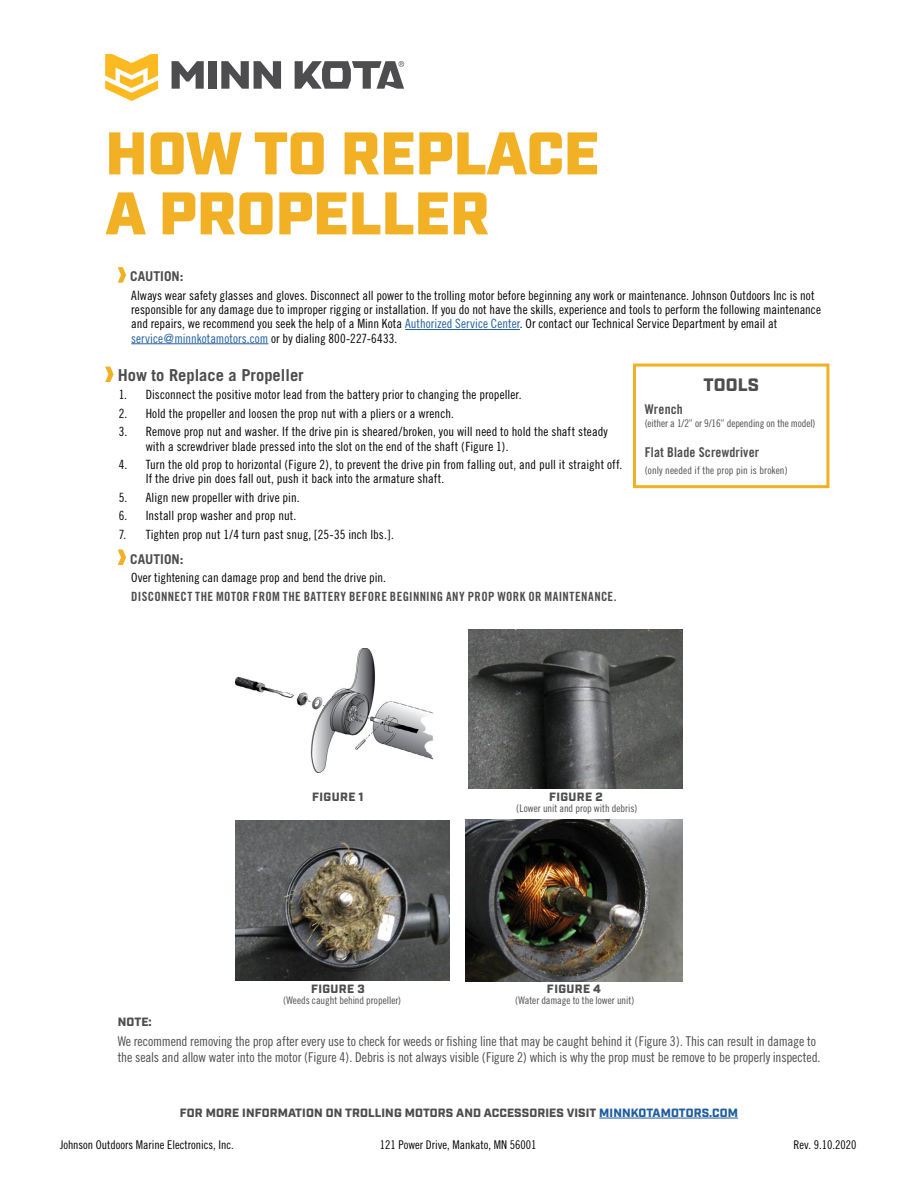
<style>
.page{position:relative;width:918px;height:1188px;background:#fff}
.page>*{position:absolute;margin:0;border:0;box-sizing:border-box;transform-origin:0 0}
.t1{font:900 60px/60px "Industry";color:#f2b125}
.t2{font:900 18px "Industry";letter-spacing:.005em;color:#4d4d4f}
.t3{font:700 16.5px "Trade Gothic";color:#4d4d4f}
.t4{font:13.5px/16.2px "Trade Gothic Cond Eighteen";letter-spacing:-.01em;color:#4d4d4f}
.t5{font:13.5px "Trade Gothic Bold Cond Twenty";letter-spacing:.01em;color:#4d4d4f}
.t6{font:700 13.5px "Trade Gothic";color:#4d4d4f}
.t7{font:12.75px/14.2px "Trade Gothic Cond Eighteen";letter-spacing:.005em;color:#000}
.t8{font:12.75px "Trade Gothic Bold Cond Twenty";letter-spacing:.03em;color:#4d4d4f}
.t9{font:900 12px "Industry";letter-spacing:.01em;color:#4d4d4f}
.t10{font:12px "Trade Gothic Cond Eighteen";color:#000}
.t11{font:10.5px "Trade Gothic Cond Eighteen";color:#4d4d4f}
.s1{color:#215e9e}
</style>
<div class="page">
<svg style="left:105px;top:54px;width:53px;height:47px"></svg>
<div style="left:208px;top:61px;width:9px;height:28px;background:#4d4d4f"></div>
<svg style="left:221px;top:61px;width:60px;height:28px"></svg>
<svg style="left:172px;top:61px;width:32px;height:28px"></svg>
<svg style="left:295px;top:61px;width:109px;height:28px"></svg>
<hr style="left:405px;top:329px;width:115px;height:1px;background:#215e9e">
<hr style="left:131px;top:343px;width:137px;height:1px;background:#215e9e">
<svg style="left:118px;top:267px;width:8px;height:16px"></svg>
<svg style="left:105px;top:367px;width:9px;height:15px"></svg>
<svg style="left:118px;top:550px;width:8px;height:15px"></svg>
<div style="left:633px;top:364px;width:196px;height:124px;border:3px solid #f2b125"></div>
<img style="left:235px;top:648px;width:199px;height:124px">
<img style="left:469px;top:629px;width:214px;height:160px">
<img style="left:465px;top:819px;width:218px;height:163px">
<img style="left:235px;top:820px;width:214px;height:160px">
<hr style="left:599px;top:1118px;width:139px;height:1px;background:#215e9e">
<h1 class="t1" style="left:105px;top:127px;width:495px">HOW TO REPLACE<br>A PROPELLER</h1>
<p class="t6" style="left:130px;top:268px;width:55px">CAUTION:</p>
<p class="t7" style="left:131px;top:288px;width:691px">Always wear safety glasses and gloves. Disconnect all power to the trolling motor before beginning any work or maintenance. Johnson Outdoors Inc is not responsible for any damage due to improper rigging or installation. If you do not have the skills, experience and tools to perform the following maintenance and repairs, we recommend you seek the help of a Minn Kota <span class="s1">Authorized Service Center</span>. Or contact our Technical Service Department by email at <span class="s1">service@minnkotamotors.com</span> or by dialing 800-227-6433.</p>
<p class="t3" style="left:118px;top:365px;width:188px">How to Replace a Propeller</p>
<p class="t7" style="left:119px;top:387px;width:404px">1. Disconnect the positive motor lead from the battery prior to changing the propeller.</p>
<p class="t7" style="left:119px;top:406px;width:337px">2. Hold the propeller and loosen the prop nut with a pliers or a wrench.</p>
<p class="t7" style="left:146px;top:424px;width:464px;text-indent:-27px">3. Remove prop nut and washer. If the drive pin is sheared/broken, you will need to hold the shaft steady with a screwdriver blade pressed into the slot on the end of the shaft (Figure 1).</p>
<p class="t7" style="left:146px;top:457px;width:478px;text-indent:-27px">4. Turn the old prop to horizontal (Figure 2), to prevent the drive pin from falling out, and pull it straight off.<br>If the drive pin does fall out, push it back into the armature shaft.</p>
<p class="t7" style="left:119px;top:490px;width:182px">5. Align new propeller with drive pin.</p>
<p class="t7" style="left:119px;top:509px;width:179px">6. Install prop washer and prop nut.</p>
<p class="t7" style="left:119px;top:527px;width:277px">7. Tighten prop nut 1/4 turn past snug, [25-35 inch lbs.].</p>
<h2 class="t2" style="left:703px;top:374px;width:57px">TOOLS</h2>
<p class="t5" style="left:645px;top:401px;width:40px">Wrench</p>
<p class="t11" style="left:645px;top:417px;width:172px">(either a 1/2” or 9/16” depending on the model)</p>
<p class="t5" style="left:645px;top:444px;width:116px">Flat Blade Screwdriver</p>
<p class="t11" style="left:645px;top:464px;width:144px">(only needed if the prop pin is broken)</p>
<p class="t6" style="left:130px;top:550px;width:55px">CAUTION:</p>
<p class="t7" style="left:131px;top:570px;width:256px">Over tightening can damage prop and bend the drive pin.</p>
<p class="t8" style="left:131px;top:588px;width:487px">DISCONNECT THE MOTOR FROM THE BATTERY BEFORE BEGINNING ANY PROP WORK OR MAINTENANCE.</p>
<p class="t9" style="left:312px;top:790px;width:53px">FIGURE 1</p>
<p class="t9" style="left:549px;top:790px;width:55px">FIGURE 2</p>
<p class="t11" style="left:516px;top:803px;width:123px">(Lower unit and prop with debris)</p>
<p class="t9" style="left:311px;top:982px;width:55px">FIGURE 3</p>
<p class="t9" style="left:547px;top:982px;width:56px">FIGURE 4</p>
<p class="t11" style="left:283px;top:994px;width:120px">(Weeds caught behind propeller)</p>
<p class="t11" style="left:515px;top:994px;width:121px">(Water damage to the lower unit)</p>
<p class="t9" style="left:118px;top:1015px;width:35px">NOTE:</p>
<p class="t4" style="left:118px;top:1032px;width:704px">We recommend removing the prop after every use to check for weeds or fishing line that may be caught behind it (Figure 3). This can result in damage to the seals and allow water into the motor (Figure 4). Debris is not always visible (Figure 2) which is why the prop must be remove to be properly inspected.</p>
<p class="t9" style="left:180px;top:1105px;width:560px">FOR MORE INFORMATION ON TROLLING MOTORS AND ACCESSORIES VISIT <span class="s1">MINNKOTAMOTORS.COM</span></p>
<p class="t10" style="left:60px;top:1138px;width:175px">Johnson Outdoors Marine Electronics, Inc.</p>
<p class="t10" style="left:380px;top:1138px;width:158px">121 Power Drive, Mankato, MN 56001</p>
<p class="t10" style="left:794px;top:1138px;width:64px">Rev. 9.10.2020</p>
</div>
